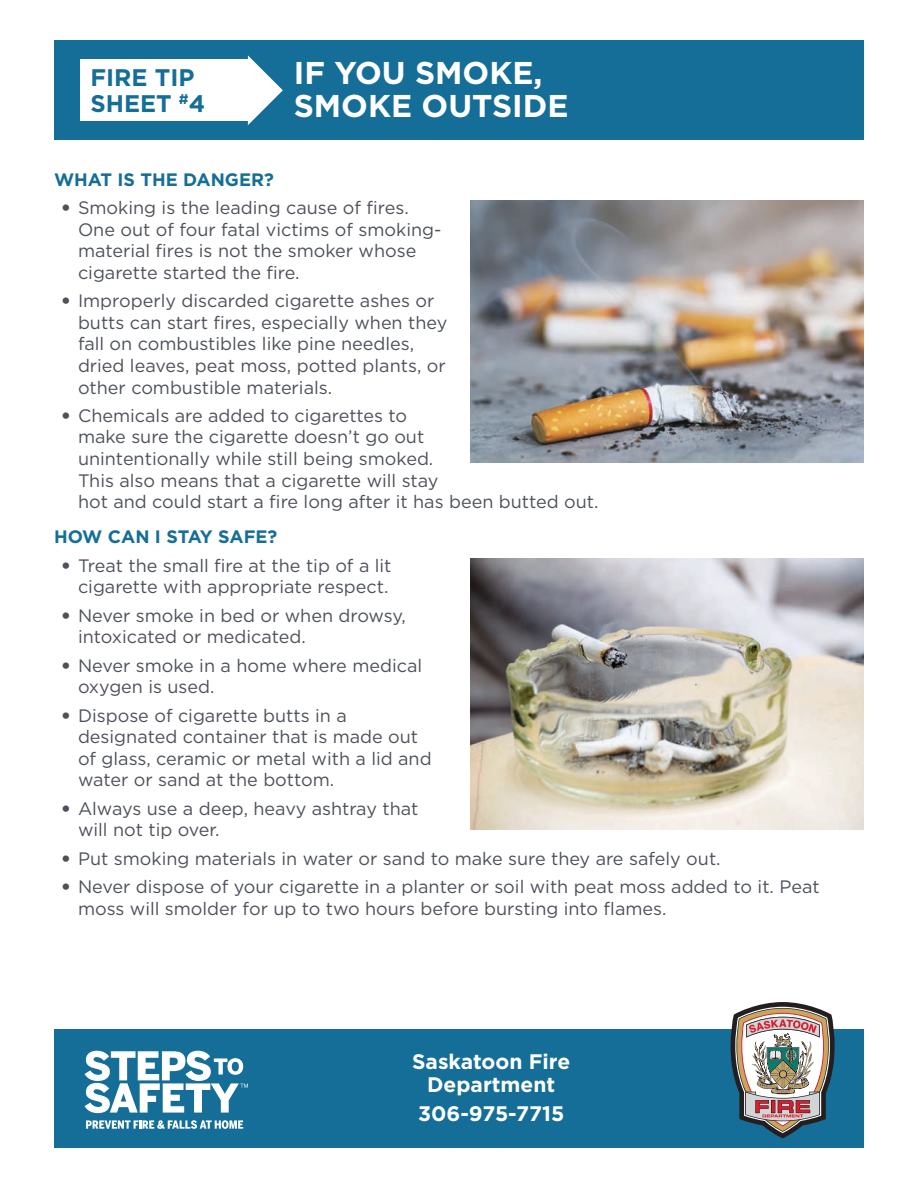
<style>
.page{position:relative;width:918px;height:1188px;background:#fff}
.page>*{position:absolute;margin:0;border:0;box-sizing:border-box;transform-origin:0 0}
.t1{font:700 31.5px/33px "Gotham";color:#fff}
.t2{font:700 24px "Gotham";color:#156e97}
.t3{font:700 21px/22.5px "Gotham";color:#fff;text-align:center}
.t4{font:18px/21.6px "Gotham";color:#4d515a}
.t5{font:700 18px "Gotham";color:#156e97}
.s1{font-family:"Avenir LT Std";font-weight:300}
</style>
<div class="page">
<div style="left:54px;top:40px;width:810px;height:100px;background:#156e97"></div>
<div style="left:80px;top:60px;width:168px;height:61px;background:#fff"></div>
<svg style="left:248px;top:55px;width:35px;height:70px"></svg>
<div style="left:54px;top:1029px;width:810px;height:119px;background:#156e97"></div>
<svg style="left:731px;top:1002px;width:104px;height:136px"></svg>
<svg style="left:85px;top:1051px;width:163px;height:62px"></svg>
<svg style="left:86px;top:1120px;width:157px;height:9px"></svg>
<img style="left:471px;top:558px;width:393px;height:271px">
<img style="left:471px;top:201px;width:393px;height:262px">
<p class="t2" style="left:90px;top:62px;width:106px">FIRE TIP</p>
<p class="t2" style="left:90px;top:87px;width:116px">SHEET <sup>#</sup>4</p>
<p class="t1" style="left:294px;top:57px;width:276px">IF YOU SMOKE,<br>SMOKE OUTSIDE</p>
<p class="t5" style="left:54px;top:167px;width:221px">WHAT IS THE DANGER?</p>
<p class="t4" style="left:78px;top:196px;width:365px;text-indent:-16px"><span class="s1">•</span> Smoking is the leading cause of fires.<br>One out of four fatal victims of smoking&shy;material fires is not the smoker whose cigarette started the fire.</p>
<p class="t4" style="left:78px;top:290px;width:371px;text-indent:-17px"><span class="s1">•</span> Improperly discarded cigarette ashes or butts can start fires, especially when they fall on combustibles like pine needles, dried leaves, peat moss, potted plants, or other combustible materials.</p>
<p class="t4" style="left:78px;top:404px;width:522px;text-indent:-17px"><span class="s1">•</span> Chemicals are added to cigarettes to<br>make sure the cigarette doesn’t go out<br>unintentionally while still being smoked.<br>This also means that a cigarette will stay<br>hot and could start a fire long after it has been butted out.</p>
<p class="t5" style="left:54px;top:525px;width:225px">HOW CAN I STAY SAFE?</p>
<p class="t4" style="left:62px;top:554px;width:332px;text-align:right"><span class="s1">•</span> Treat the small fire at the tip of a lit cigarette with appropriate respect.</p>
<p class="t4" style="left:78px;top:604px;width:329px;text-indent:-17px"><span class="s1">•</span> Never smoke in bed or when drowsy, intoxicated or medicated.</p>
<p class="t4" style="left:78px;top:654px;width:346px;text-indent:-17px"><span class="s1">•</span> Never smoke in a home where medical oxygen is used.</p>
<p class="t4" style="left:78px;top:704px;width:355px;text-indent:-17px"><span class="s1">•</span> Dispose of cigarette butts in a designated container that is made out of glass, ceramic or metal with a lid and water or sand at the bottom.</p>
<p class="t4" style="left:78px;top:797px;width:342px;text-indent:-17px"><span class="s1">•</span> Always use a deep, heavy ashtray that will not tip over.</p>
<p class="t4" style="left:61px;top:847px;width:661px"><span class="s1">•</span> Put smoking materials in water or sand to make sure they are safely out.</p>
<p class="t4" style="left:78px;top:875px;width:743px;text-indent:-16px"><span class="s1">•</span> Never dispose of your cigarette in a planter or soil with peat moss added to it. Peat moss will smolder for up to two hours before bursting into flames.</p>
<p class="t3" style="left:412px;top:1050px;width:160px">Saskatoon Fire<br>Department</p>
<p class="t3" style="left:418px;top:1102px;width:148px">306-975-7715</p>
</div>
